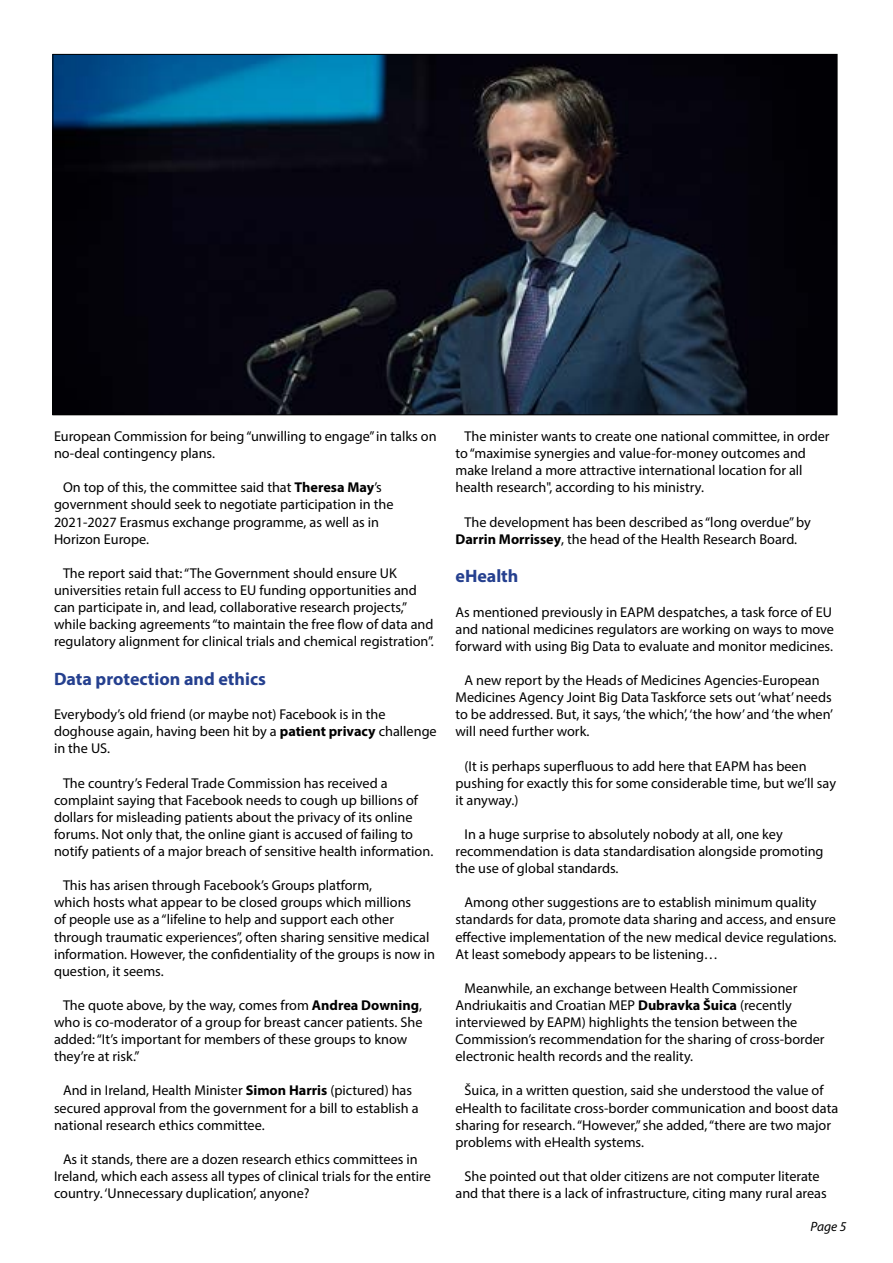
<style>
.page{position:relative;width:893px;height:1263px;background:#fff}
.page>*{position:absolute;margin:0;border:0;box-sizing:border-box;transform-origin:0 0}
.t1{font:700 18px "Myriad Pro";color:#25408f}
.t2{font:14.25px/17.1px "Myriad Pro";color:#000}
.t3{font:italic 13.5px "Myriad Pro";color:#000}
.s1{font-weight:700}
</style>
<div class="page">
<img style="left:54px;top:56px;width:781px;height:357px">
<p class="t2" style="left:54px;top:427px;width:384px">European Commission for being “unwilling to engage” in talks on no-deal contingency plans.</p>
<p class="t2" style="left:54px;top:479px;width:341px;text-indent:9px">On top of this, the committee said that <span class="s1">Theresa May</span>’s government should seek to negotiate participation in the 2021-2027 Erasmus exchange programme, as well as in Horizon Europe.</p>
<p class="t2" style="left:54px;top:564px;width:381px;text-indent:9px">The report said that: “The Government should ensure UK universities retain full access to EU funding opportunities and can participate in, and lead, collaborative research projects,” while backing agreements “to maintain the free flow of data and regulatory alignment for clinical trials and chemical registration”.</p>
<p class="t1" style="left:54px;top:667px;width:213px">Data protection and ethics</p>
<p class="t2" style="left:54px;top:706px;width:384px">Everybody’s old friend (or maybe not) Facebook is in the doghouse again, having been hit by a <span class="s1">patient privacy</span> challenge in the US.</p>
<p class="t2" style="left:54px;top:774px;width:381px;text-indent:9px">The country’s Federal Trade Commission has received a complaint saying that Facebook needs to cough up billions of dollars for misleading patients about the privacy of its online forums. Not only that, the online giant is accused of failing to notify patients of a major breach of sensitive health information.</p>
<p class="t2" style="left:54px;top:877px;width:382px;text-indent:9px">This has arisen through Facebook’s Groups platform,<br>which hosts what appear to be closed groups which millions<br>of people use as a “lifeline to help and support each other through traumatic experiences”, often sharing sensitive medical information. However, the confidentiality of the groups is now in question, it seems.</p>
<p class="t2" style="left:54px;top:996px;width:370px;text-indent:9px">The quote above, by the way, comes from <span class="s1">Andrea Downing</span>, who is co-moderator of a group for breast cancer patients. She added: “It’s important for members of these groups to know they’re at risk.”</p>
<p class="t2" style="left:54px;top:1082px;width:366px;text-indent:9px">And in Ireland, Health Minister <span class="s1">Simon Harris</span> (pictured) has secured approval from the government for a bill to establish a national research ethics committee.</p>
<p class="t2" style="left:54px;top:1150px;width:378px;text-indent:9px">As it stands, there are a dozen research ethics committees in<br>Ireland, which each assess all types of clinical trials for the entire country. ‘Unnecessary duplication’, anyone?</p>
<p class="t2" style="left:455px;top:427px;width:376px;text-indent:9px">The minister wants to create one national committee, in order to “maximise synergies and value-for-money outcomes and make Ireland a more attractive international location for all health research", according to his ministry.</p>
<p class="t2" style="left:455px;top:513px;width:357px;text-indent:9px">The development has been described as “long overdue” by<br><span class="s1">Darrin Morrissey</span>, the head of the Health Research Board.</p>
<p class="t1" style="left:455px;top:564px;width:64px">eHealth</p>
<p class="t2" style="left:455px;top:603px;width:380px">As mentioned previously in EAPM despatches, a task force of EU and national medicines regulators are working on ways to move forward with using Big Data to evaluate and monitor medicines.</p>
<p class="t2" style="left:455px;top:671px;width:379px;text-indent:9px">A new report by the Heads of Medicines Agencies-European Medicines Agency Joint Big Data Taskforce sets out ‘what’ needs to be addressed. But, it says, ‘the which’, ‘the how’ and ‘the when’ will need further work.</p>
<p class="t2" style="left:455px;top:757px;width:382px;text-indent:9px">(It is perhaps superfluous to add here that EAPM has been pushing for exactly this for some considerable time, but we’ll say it anyway.)</p>
<p class="t2" style="left:455px;top:825px;width:370px;text-indent:9px">In a huge surprise to absolutely nobody at all, one key recommendation is data standardisation alongside promoting the use of global standards.</p>
<p class="t2" style="left:455px;top:894px;width:383px;text-indent:9px">Among other suggestions are to establish minimum quality standards for data, promote data sharing and access, and ensure effective implementation of the new medical device regulations.<br>At least somebody appears to be listening…</p>
<p class="t2" style="left:455px;top:979px;width:371px;text-indent:9px">Meanwhile, an exchange between Health Commissioner Andriukaitis and Croatian MEP <span class="s1">Dubravka Šuica</span> (recently interviewed by EAPM) highlights the tension between the Commission’s recommendation for the sharing of cross-border electronic health records and the reality.</p>
<p class="t2" style="left:455px;top:1082px;width:384px;text-indent:9px">Šuica, in a written question, said she understood the value of eHealth to facilitate cross-border communication and boost data sharing for research. “However,” she added, “there are two major problems with eHealth systems.</p>
<p class="t2" style="left:455px;top:1167px;width:373px;text-align:center">She pointed out that older citizens are not computer literate and that there is a lack of infrastructure, citing many rural areas</p>
<p class="t3" style="left:810px;top:1218px;width:37px">Page 5</p>
</div>
